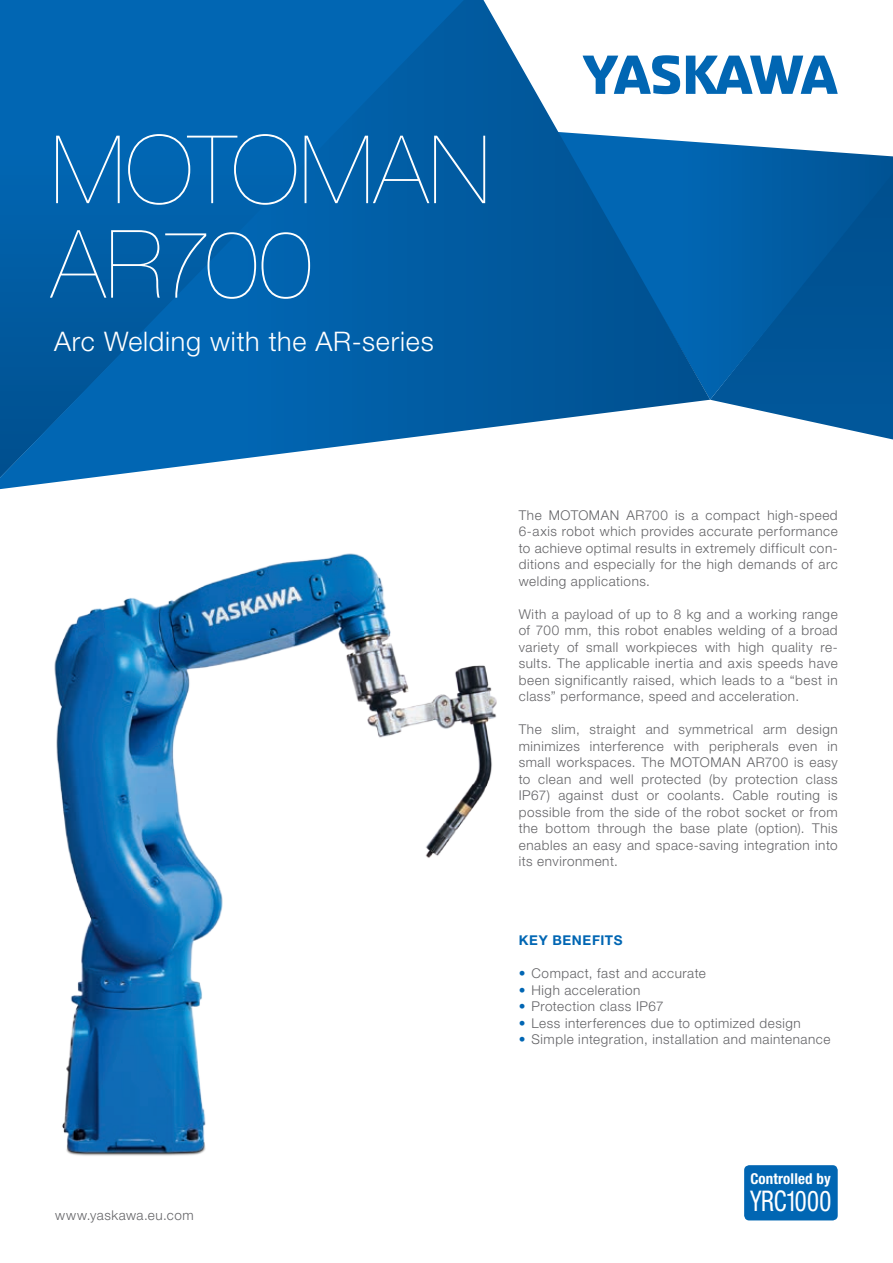
<style>
.page{position:relative;width:893px;height:1263px;background:#fff}
.page>*{position:absolute;margin:0;border:0;box-sizing:border-box;transform-origin:0 0}
.t1{font:200 94.5px/94.5px "Helvetica Neue LT Pro";letter-spacing:.005em;color:#fff}
.t2{font:condensed 28.5px "Helvetica Neue LT Pro";letter-spacing:-.01em;color:#fff;scale:.87 1}
.t3{font:300 27px "Helvetica Neue LT Pro";letter-spacing:.025em;color:#fff}
.t4{font:700 condensed 15px "Helvetica Neue LT Pro";letter-spacing:.01em;color:#fff}
.t5{font:300 13.5px/16.5px "Helvetica Neue LT Pro";letter-spacing:.04em;color:#636366;text-align:justify}
.t6{font:700 13.5px "Helvetica Neue LT Pro";letter-spacing:.045em;color:#0166b3}
.s1{color:#0166b3}
</style>
<div class="page">
<svg style="left:712px;top:400px;width:181px;height:39px"></svg>
<svg style="left:710px;top:156px;width:183px;height:244px;background:#00589d"></svg>
<svg style="left:0;top:0;width:710px;height:489px;background:#1a70b1"></svg>
<div style="left:744px;top:1165px;width:94px;height:55px;background:#0166b3;border-radius:5px"></div>
<img style="left:54px;top:553px;width:443px;height:603px">
<svg style="left:483px;top:0;width:404px;height:156px"></svg>
<svg style="left:583px;top:55px;width:97px;height:39px"></svg>
<svg style="left:686px;top:56px;width:152px;height:38px"></svg>
<h1 class="t1" style="left:51px;top:122px;width:441px">MOTOMAN<br>AR700</h1>
<h3 class="t3" style="left:54px;top:325px;width:381px">Arc Welding with the AR-series</h3>
<p class="t5" style="left:55px;top:1207px;width:140px">www.yaskawa.eu.com</p>
<p class="t5" style="left:519px;top:507px;width:320px">The MOTOMAN AR700 is a compact high-speed 6-axis robot which provides accurate performance to achieve optimal results in extremely difficult con&shy;ditions and especially for the high demands of arc welding applications.</p>
<p class="t5" style="left:519px;top:606px;width:320px">With a payload of up to 8 kg and a working range of 700 mm, this robot enables welding of a broad variety of small workpieces with high quality re&shy;sults. The applicable inertia and axis speeds have been significantly raised, which leads to a “best in class” performance, speed and acceleration.</p>
<p class="t5" style="left:519px;top:721px;width:320px">The slim, straight and symmetrical arm design minimizes interference with peripherals even in small workspaces. The MOTOMAN AR700 is easy to clean and well protected (by protection class IP67) against dust or coolants. Cable routing is possible from the side of the robot socket or from the bottom through the base plate (option). This enables an easy and space-saving integration into its environment.</p>
<p class="t6" style="left:519px;top:932px;width:105px">KEY BENEFITS</p>
<p class="t5" style="left:519px;top:965px;width:189px"><span class="s1">•</span> Compact, fast and accurate</p>
<p class="t5" style="left:519px;top:981px;width:123px"><span class="s1">•</span> High acceleration</p>
<p class="t5" style="left:519px;top:998px;width:146px"><span class="s1">•</span> Protection class IP67</p>
<p class="t5" style="left:519px;top:1014px;width:284px"><span class="s1">•</span> Less interferences due to optimized design</p>
<p class="t5" style="left:519px;top:1031px;width:313px"><span class="s1">•</span> Simple integration, installation and maintenance</p>
<p class="t4" style="left:750px;top:1170px;width:82px">Controlled by</p>
<h2 class="t2" style="left:750px;top:1185px;width:95px">YRC1000</h2>
</div>
